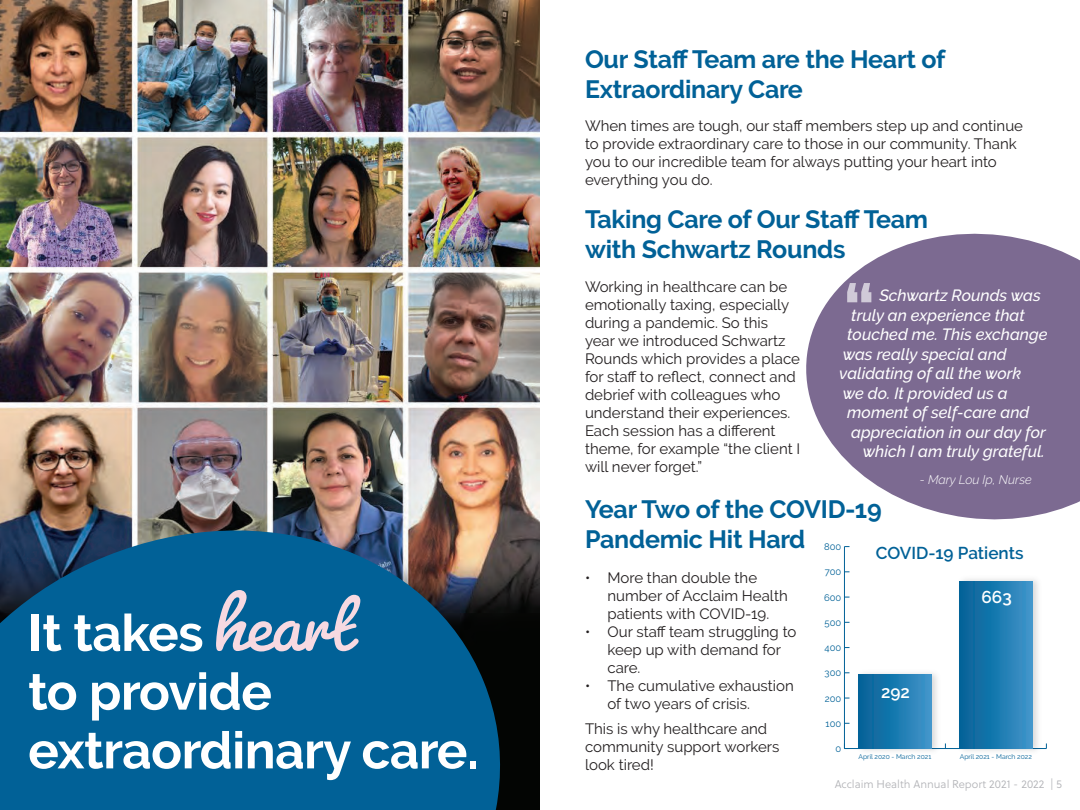
<style>
.page{position:relative;width:1080px;height:810px;background:#fff}
.page>*{position:absolute;margin:0;border:0;box-sizing:border-box;transform-origin:0 0}
.t1{font:90px "Pacifico";letter-spacing:-.01em;color:#f7d9e1}
.t2{font:700 75px "Raleway";color:#fff}
.t3{font:700 51.25px/58.8px "Raleway";letter-spacing:-.01em;color:#fff}
.t4{font:700 25px/30px "Raleway";letter-spacing:-.01em;color:#016197}
.t5{font:600 17.12px "Raleway";color:#016197}
.t6{font:600 17.12px "Raleway";color:#fff}
.t7{font:italic 500 16.25px "Raleway";color:#fff}
.t8{font:15px/18px "Raleway";color:#231f20}
.t9{font:italic 300 12.5px "Raleway";color:#fff}
.t10{font:11.25px "Soleil Lt";color:#b2b3b7}
.t11{font:9.5px "Raleway";color:#016197}
.t12{font:6.75px "Raleway";color:#016197}
</style>
<div class="page">
<img style="left:0;top:0;width:540px;height:810px">
<svg style="left:0;top:493px;width:537px;height:317px;fill:#016197"></svg>
<svg style="left:806px;top:233px;width:274px;height:287px;fill:#7c6a91"></svg>
<hr style="left:844px;top:748px;width:202px;height:1px;background:#016197">
<hr style="left:844px;top:547px;width:1px;height:202px;background:#016197">
<img style="left:858px;top:673px;width:80px;height:78px">
<div style="left:859px;top:675px;width:72px;height:74px;background:linear-gradient(to right,#006096,#3b94c9)"></div>
<img style="left:959px;top:579px;width:80px;height:172px">
<div style="left:960px;top:581px;width:72px;height:168px;background:linear-gradient(to right,#006096,#3c94c9)"></div>
<h1 class="t1" style="left:213px;top:567px;width:141px">heart</h1>
<h3 class="t3" style="left:28px;top:604px;width:452px">It takes<br>to provide extraordinary care.</h3>
<h3 class="t4" style="left:585px;top:45px;width:362px">Our Staff Team are the Heart of<br>Extraordinary Care</h3>
<p class="t8" style="left:585px;top:117px;width:440px">When times are tough, our staff members step up and continue to provide extraordinary care to those in our community. Thank you to our incredible team for always putting your heart into everything you do.</p>
<h3 class="t4" style="left:585px;top:204px;width:345px">Taking Care of Our Staff Team with Schwartz Rounds</h3>
<p class="t8" style="left:585px;top:277px;width:217px">Working in healthcare can be emotionally taxing, especially during a pandemic. So this year we introduced Schwartz<br>Rounds which provides a place for staff to reflect, connect and debrief with colleagues who understand their experiences.<br>Each session has a different theme, for example “the client I will never forget.”</p>
<h2 class="t2" style="left:843px;top:269px;width:34px">“</h2>
<p class="t7" style="left:879px;top:286px;width:163px">Schwartz Rounds was</p>
<p class="t7" style="left:851px;top:306px;width:175px">truly an experience that</p>
<p class="t7" style="left:847px;top:325px;width:202px">touched me. This exchange</p>
<p class="t7" style="left:843px;top:345px;width:166px">was really special and</p>
<p class="t7" style="left:839px;top:364px;width:184px">validating of all the work</p>
<p class="t7" style="left:843px;top:384px;width:166px">we do. It provided us a</p>
<p class="t7" style="left:847px;top:403px;width:184px">moment of self-care and</p>
<p class="t7" style="left:851px;top:423px;width:196px">appreciation in our day for</p>
<p class="t7" style="left:863px;top:442px;width:184px">which I am truly grateful.</p>
<p class="t9" style="left:920px;top:472px;width:113px">- Mary Lou Ip, Nurse</p>
<h3 class="t4" style="left:585px;top:495px;width:298px">Year Two of the COVID-19<br>Pandemic Hit Hard</h3>
<p class="t11" style="left:824px;top:541px;width:19px">800</p>
<p class="t5" style="left:876px;top:543px;width:149px">COVID-19 Patients</p>
<p class="t6" style="left:982px;top:587px;width:32px">663</p>
<p class="t11" style="left:825px;top:566px;width:18px">700</p>
<p class="t8" style="left:608px;top:569px;width:182px;text-indent:-22px">• More than double the number of Acclaim Health patients with COVID-19.</p>
<p class="t8" style="left:608px;top:623px;width:190px;text-indent:-22px">• Our staff team struggling to keep up with demand for care.</p>
<p class="t8" style="left:608px;top:677px;width:188px;text-indent:-22px">• The cumulative exhaustion of two years of crisis.</p>
<p class="t8" style="left:585px;top:720px;width:196px">This is why healthcare and community support workers look tired!</p>
<p class="t11" style="left:824px;top:592px;width:19px">600</p>
<p class="t11" style="left:825px;top:617px;width:18px">500</p>
<p class="t11" style="left:825px;top:642px;width:18px">400</p>
<p class="t11" style="left:825px;top:667px;width:18px">300</p>
<p class="t6" style="left:881px;top:682px;width:30px">292</p>
<p class="t11" style="left:825px;top:693px;width:18px">200</p>
<p class="t11" style="left:826px;top:718px;width:17px">100</p>
<p class="t11" style="left:836px;top:743px;width:7px">0</p>
<p class="t12" style="left:859px;top:752px;width:74px">April 2020 - March 2021</p>
<p class="t12" style="left:960px;top:752px;width:74px">April 2021 - March 2022</p>
<p class="t10" style="left:835px;top:777px;width:229px">Acclaim Health Annual Report 2021 - 2022 | 5</p>
</div>
